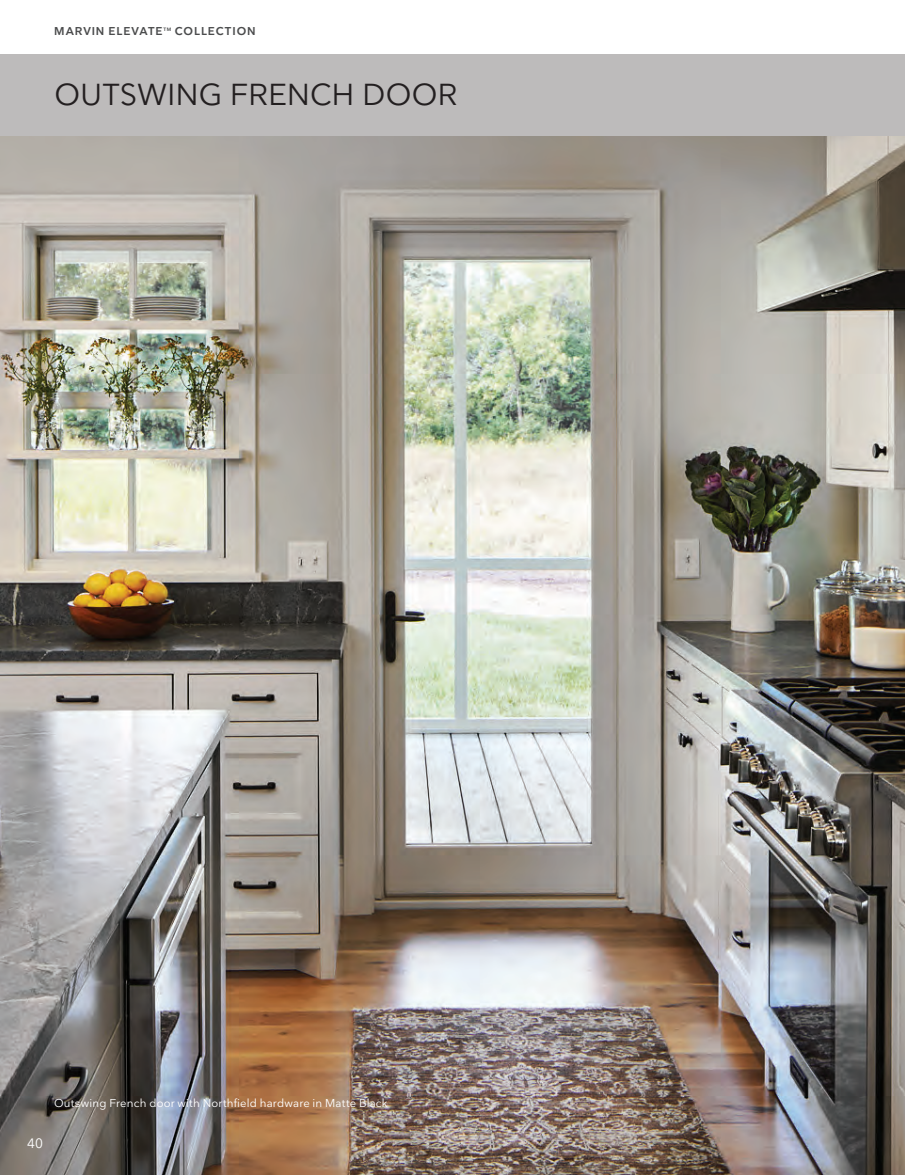
<style>
.page{position:relative;width:905px;height:1175px;background:#fff}
.page>*{position:absolute;margin:0;border:0;box-sizing:border-box;transform-origin:0 0}
.t1{font:30px "Nationale";letter-spacing:.015em;color:#231f20}
.t2{font:13.5px "Nationale";color:#fff}
.t3{font:11.25px "Nationale";letter-spacing:.02em;color:#fff}
.t4{font:600 11.25px "Nationale";letter-spacing:.085em;color:#4b4c4d}
.t5{font:600 4.8px "Nationale";color:#4b4c4d}
</style>
<div class="page">
<img style="left:0;top:135px;width:904px;height:1039px">
<div style="left:0;top:54px;width:904px;height:81px;background:#bdbbbb"></div>
<p class="t4" style="left:54px;top:24px;width:110px">MARVIN ELEVATE</p>
<p class="t5" style="left:163px;top:26px;width:9px">TM</p>
<p class="t4" style="left:175px;top:24px;width:82px">COLLECTION</p>
<h1 class="t1" style="left:54px;top:76px;width:404px">OUTSWING FRENCH DOOR</h1>
<p class="t2" style="left:27px;top:1134px;width:17px">40</p>
<p class="t3" style="left:54px;top:1096px;width:335px">Outswing French door with Northfield hardware in Matte Black</p>
</div>
